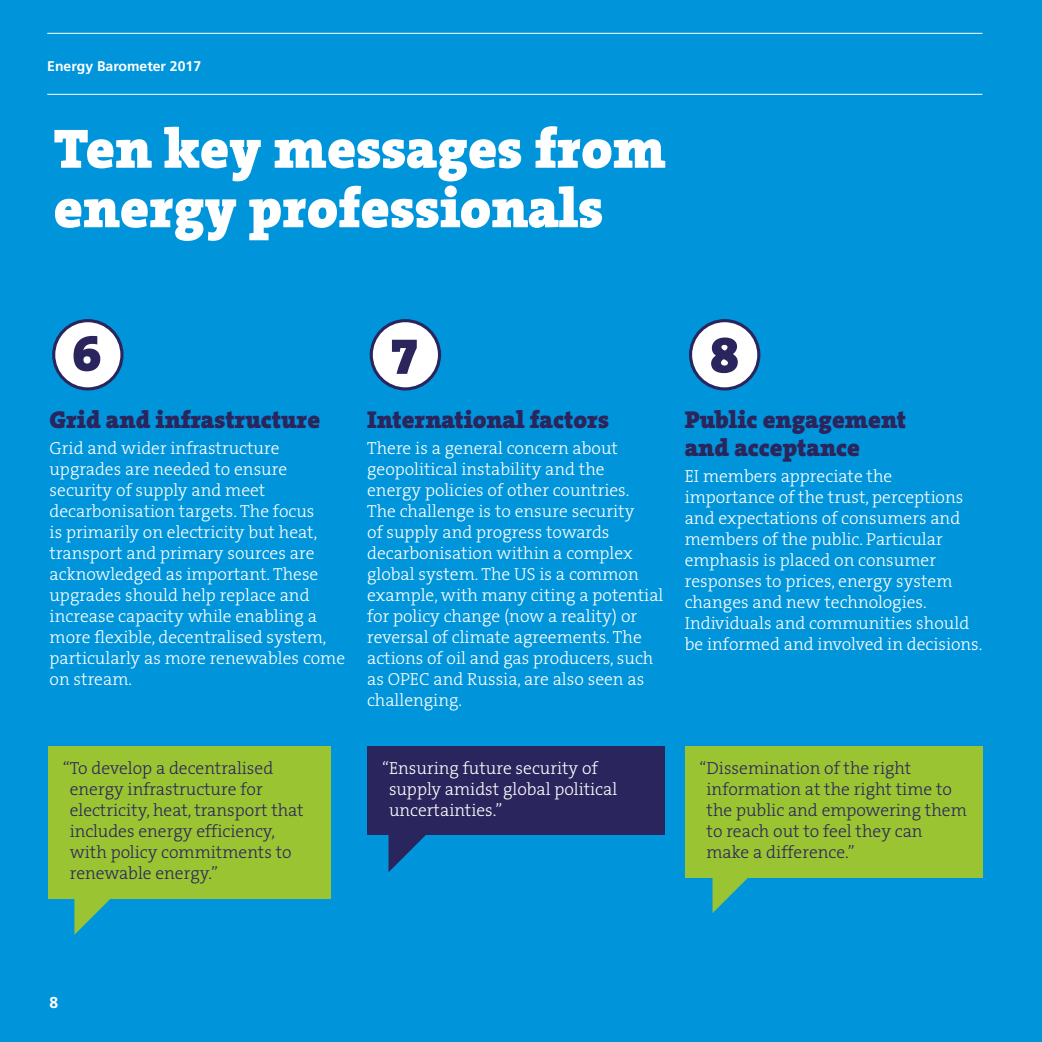
<style>
.page{position:relative;width:1042px;height:1042px;background:#0095db}
.page>*{position:absolute;margin:0;border:0;box-sizing:border-box;transform-origin:0 0}
.t1{font:900 56px/59.5px "The Serif B W9";color:#fff}
.t2{font:900 52.5px "The Serif B W9";color:#2b255d}
.t3{font:900 24.5px/28px "The Serif B W9";color:#2b255d}
.t4{font:300 17.5px/21px "The Serif B W3";color:#fff}
.t5{font:300 17.5px/21px "The Serif B W3";color:#2b255d}
.t6{font:700 15.75px "Frutiger";color:#fff}
.t7{font:700 14px "Frutiger";color:#fff}
</style>
<div class="page">
<hr style="left:47px;top:33px;width:935px;height:1px;background:#fff">
<hr style="left:47px;top:94px;width:935px;height:1px;background:#fff">
<div style="left:367px;top:746px;width:298px;height:89px;background:#2b255d"></div>
<svg style="left:388px;top:835px;width:38px;height:37px"></svg>
<div style="left:690px;top:321px;width:69px;height:68px;background:#fff;border-radius:50%"></div>
<div style="left:689px;top:319px;width:71px;height:71px;border:3px solid #2b255d;border-radius:50%"></div>
<div style="left:54px;top:321px;width:68px;height:68px;background:#fff;border-radius:50%"></div>
<div style="left:52px;top:319px;width:72px;height:71px;border:3px solid #2b255d;border-radius:50%"></div>
<div style="left:371px;top:321px;width:68px;height:68px;background:#fff;border-radius:50%"></div>
<div style="left:370px;top:319px;width:71px;height:71px;border:3px solid #2b255d;border-radius:50%"></div>
<div style="left:48px;top:746px;width:282px;height:153px;background:#9ac431"></div>
<svg style="left:74px;top:899px;width:36px;height:36px"></svg>
<div style="left:685px;top:746px;width:297px;height:132px;background:#9ac431"></div>
<svg style="left:712px;top:878px;width:36px;height:35px"></svg>
<p class="t7" style="left:47px;top:58px;width:155px">Energy Barometer 2017</p>
<h1 class="t1" style="left:54px;top:118px;width:614px">Ten key messages from energy professionals</h1>
<h2 class="t2" style="left:72px;top:317px;width:30px">6</h2>
<h2 class="t2" style="left:390px;top:320px;width:30px">7</h2>
<h2 class="t2" style="left:710px;top:319px;width:30px">8</h2>
<h3 class="t3" style="left:50px;top:405px;width:272px">Grid and infrastructure</h3>
<p class="t4" style="left:50px;top:438px;width:297px">Grid and wider infrastructure upgrades are needed to ensure security of supply and meet decarbonisation targets. The focus<br>is primarily on electricity but heat, transport and primary sources are acknowledged as important. These upgrades should help replace and increase capacity while enabling a more flexible, decentralised system, particularly as more renewables come on stream.</p>
<h3 class="t3" style="left:367px;top:405px;width:243px">International factors</h3>
<p class="t4" style="left:367px;top:438px;width:298px">There is a general concern about geopolitical instability and the<br>energy policies of other countries.<br>The challenge is to ensure security<br>of supply and progress towards decarbonisation within a complex global system. The US is a common example, with many citing a potential for policy change (now a reality) or reversal of climate agreements. The actions of oil and gas producers, such as OPEC and Russia, are also seen as challenging.</p>
<h3 class="t3" style="left:685px;top:405px;width:223px">Public engagement and acceptance</h3>
<p class="t4" style="left:685px;top:466px;width:299px">EI members appreciate the importance of the trust, perceptions and expectations of consumers and members of the public. Particular emphasis is placed on consumer responses to prices, energy system changes and new technologies.<br>Individuals and communities should be informed and involved in decisions.</p>
<p class="t4" style="left:389px;top:758px;width:230px;text-indent:-7px">“Ensuring future security of supply amidst global political uncertainties.”</p>
<p class="t5" style="left:70px;top:758px;width:235px;text-indent:-7px">“To develop a decentralised energy infrastructure for electricity, heat, transport that includes energy efficiency, with policy commitments to renewable energy.”</p>
<p class="t5" style="left:706px;top:758px;width:262px;text-indent:-7px">“Dissemination of the right information at the right time to the public and empowering them to reach out to feel they can make a difference.”</p>
<p class="t6" style="left:50px;top:993px;width:10px">8</p>
</div>
